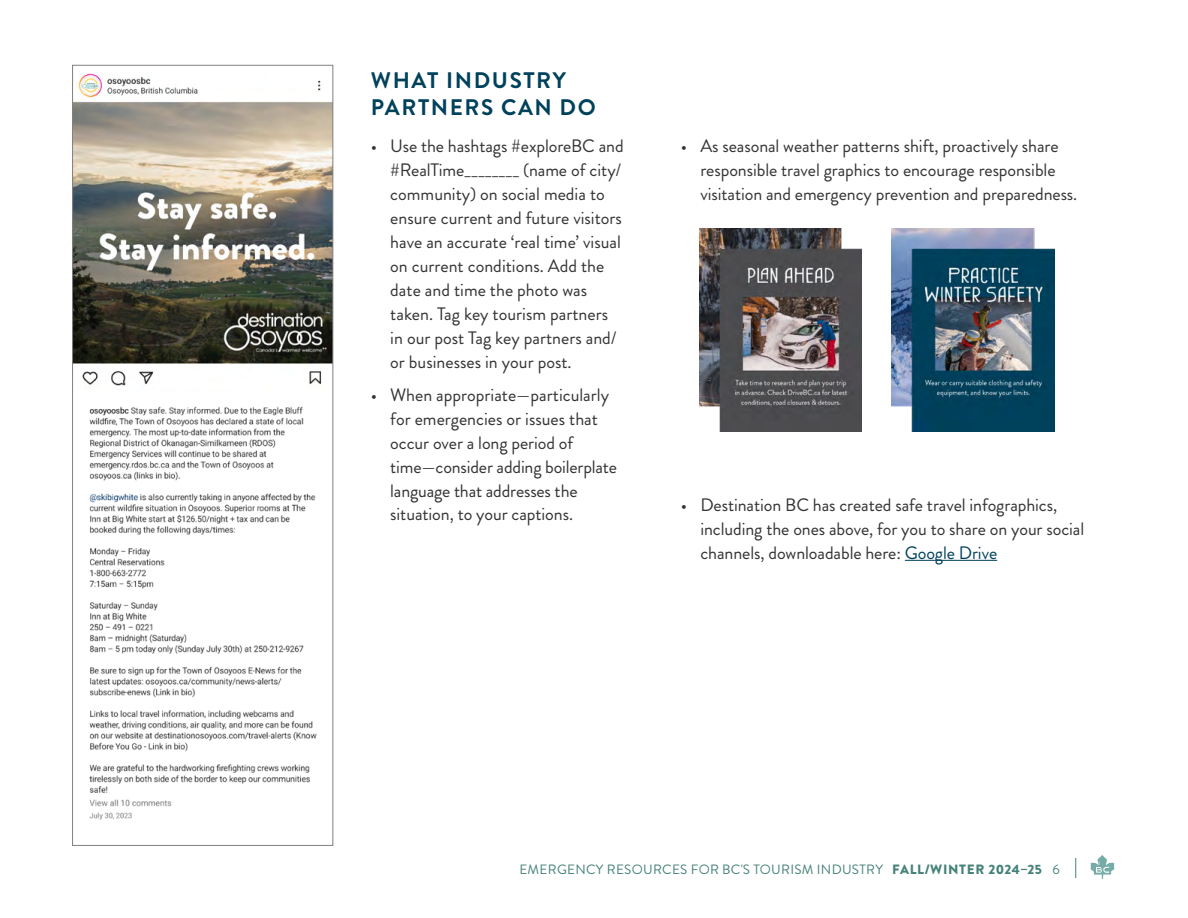
<style>
.page{position:relative;width:1188px;height:918px;background:#fff}
.page>*{position:absolute;margin:0;border:0;box-sizing:border-box;transform-origin:0 0}
.t1{font:700 22.5px/27px "Brandon Grotesque";letter-spacing:.07em;color:#00415b}
.t2{font:18px/24px "Brandon Grotesque";letter-spacing:-.005em;color:#333}
.t3{font:13.5px "Brandon Grotesque";letter-spacing:.02em;color:#458279}
.s1{color:#00415b}
.s2{font-weight:900}
</style>
<div class="page">
<svg style="left:1075px;top:858px;width:1px;height:20px"></svg>
<svg style="left:1091px;top:855px;width:23px;height:24px"></svg>
<hr style="left:905px;top:560px;width:92px;height:1px;background:#00415b">
<img style="left:74px;top:73px;width:257px;height:313px">
<img style="left:699px;top:229px;width:163px;height:203px">
<img style="left:892px;top:229px;width:162px;height:203px">
<img style="left:89px;top:406px;width:228px;height:414px">
<div style="left:72px;top:65px;width:261px;height:781px;border:1px solid #808080"></div>
<p class="t1" style="left:371px;top:67px;width:226px">WHAT INDUSTRY<br>PARTNERS CAN DO</p>
<p class="t2" style="left:390px;top:134px;width:235px;text-indent:-19px">• Use the hashtags #exploreBC and #RealTime________ (name of city/ community) on social media to ensure current and future visitors have an accurate ‘real time’ visual on current conditions. Add the date and time the photo was taken. Tag key tourism partners in our post Tag key partners and/ or businesses in your post.</p>
<p class="t2" style="left:390px;top:383px;width:228px;text-indent:-19px">• When appropriate—particularly for emergencies or issues that occur over a long period of time—consider adding boilerplate language that addresses the situation, to your captions.</p>
<p class="t2" style="left:700px;top:134px;width:378px;text-indent:-19px">• As seasonal weather patterns shift, proactively share responsible travel graphics to encourage responsible visitation and emergency prevention and preparedness.</p>
<p class="t2" style="left:700px;top:493px;width:385px;text-indent:-19px">• Destination BC has created safe travel infographics, including the ones above, for you to share on your social channels, downloadable here: <span class="s1">Google Drive</span></p>
<p class="t3" style="left:519px;top:860px;width:542px">EMERGENCY RESOURCES FOR BC'S TOURISM INDUSTRY <span class="s2">FALL/WINTER 2024–25</span> 6</p>
</div>
